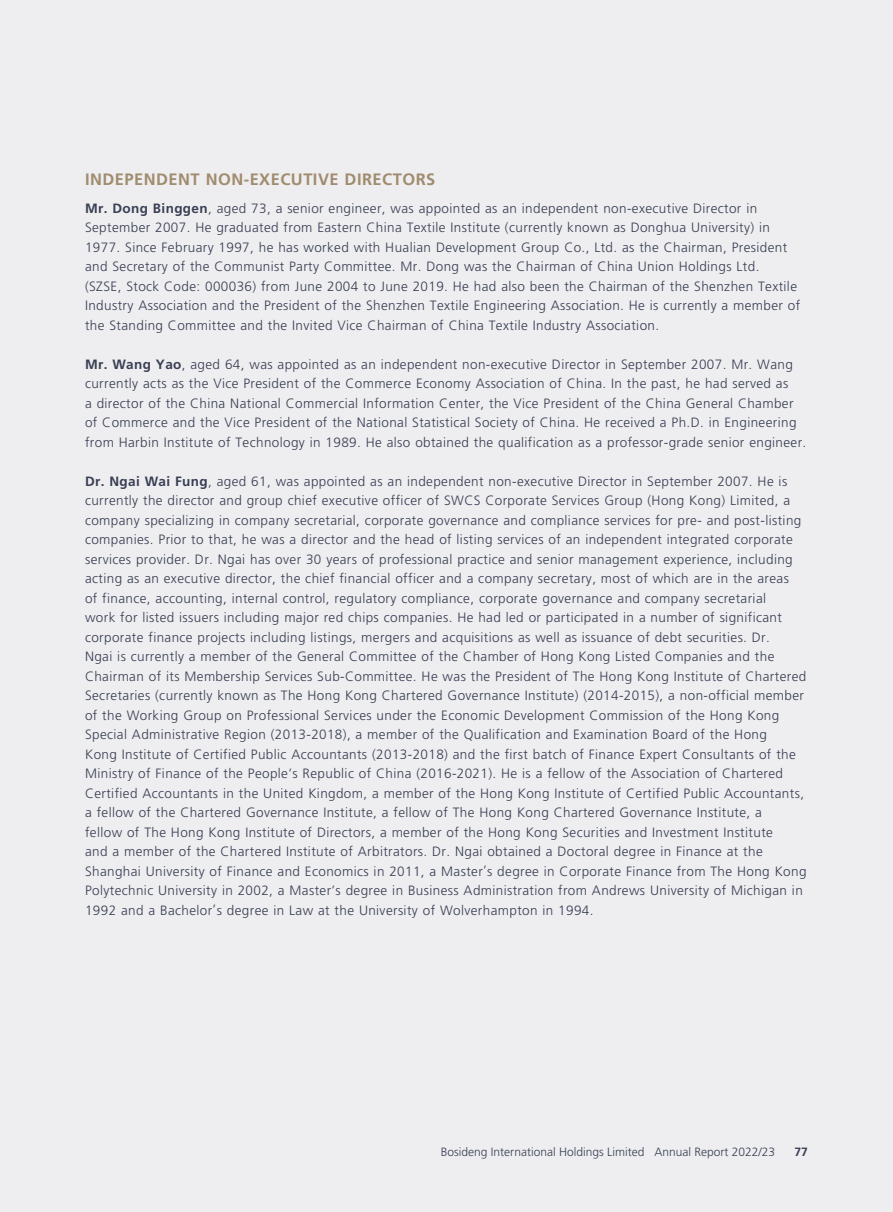
<style>
.page{position:relative;width:893px;height:1212px;background:#eeeef0}
.page>*{position:absolute;margin:0;border:0;box-sizing:border-box;transform-origin:0 0}
.t1{font:700 16.5px "Frutiger LT Std";letter-spacing:.03em;color:#a08c6e}
.t2{font:300 13.5px/19.5px "Frutiger LT Std";letter-spacing:.03em;color:#383e53}
.t3{font:300 12px "Frutiger LT Std";color:#383e53}
.t4{font:700 12px "Frutiger LT Std";color:#383e53}
.s1{font-weight:700}
</style>
<div class="page">
<p class="t1" style="left:85px;top:169px;width:352px">INDEPENDENT NON-EXECUTIVE DIRECTORS</p>
<p class="t2" style="left:85px;top:199px;width:717px"><span class="s1">Mr. Dong Binggen</span>, aged 73, a senior engineer, was appointed as an independent non-executive Director in September 2007. He graduated from Eastern China Textile Institute (currently known as Donghua University) in 1977. Since February 1997, he has worked with Hualian Development Group Co., Ltd. as the Chairman, President and Secretary of the Communist Party Committee. Mr. Dong was the Chairman of China Union Holdings Ltd.<br>(SZSE, Stock Code: 000036) from June 2004 to June 2019. He had also been the Chairman of the Shenzhen Textile Industry Association and the President of the Shenzhen Textile Engineering Association. He is currently a member of the Standing Committee and the Invited Vice Chairman of China Textile Industry Association.</p>
<p class="t2" style="left:85px;top:355px;width:723px"><span class="s1">Mr. Wang Yao</span>, aged 64, was appointed as an independent non-executive Director in September 2007. Mr. Wang currently acts as the Vice President of the Commerce Economy Association of China. In the past, he had served as<br>a director of the China National Commercial Information Center, the Vice President of the China General Chamber of Commerce and the Vice President of the National Statistical Society of China. He received a Ph.D. in Engineering from Harbin Institute of Technology in 1989. He also obtained the qualification as a professor-grade senior engineer.</p>
<p class="t2" style="left:85px;top:472px;width:723px"><span class="s1">Dr. Ngai Wai Fung</span>, aged 61, was appointed as an independent non-executive Director in September 2007. He is currently the director and group chief executive officer of SWCS Corporate Services Group (Hong Kong) Limited, a company specializing in company secretarial, corporate governance and compliance services for pre- and post-listing companies. Prior to that, he was a director and the head of listing services of an independent integrated corporate services provider. Dr. Ngai has over 30 years of professional practice and senior management experience, including acting as an executive director, the chief financial officer and a company secretary, most of which are in the areas<br>of finance, accounting, internal control, regulatory compliance, corporate governance and company secretarial<br>work for listed issuers including major red chips companies. He had led or participated in a number of significant corporate finance projects including listings, mergers and acquisitions as well as issuance of debt securities. Dr.<br>Ngai is currently a member of the General Committee of the Chamber of Hong Kong Listed Companies and the Chairman of its Membership Services Sub-Committee. He was the President of The Hong Kong Institute of Chartered Secretaries (currently known as The Hong Kong Chartered Governance Institute) (2014-2015), a non-official member of the Working Group on Professional Services under the Economic Development Commission of the Hong Kong Special Administrative Region (2013-2018), a member of the Qualification and Examination Board of the Hong<br>Kong Institute of Certified Public Accountants (2013-2018) and the first batch of Finance Expert Consultants of the Ministry of Finance of the People’s Republic of China (2016-2021). He is a fellow of the Association of Chartered Certified Accountants in the United Kingdom, a member of the Hong Kong Institute of Certified Public Accountants, a fellow of the Chartered Governance Institute, a fellow of The Hong Kong Chartered Governance Institute, a<br>fellow of The Hong Kong Institute of Directors, a member of the Hong Kong Securities and Investment Institute<br>and a member of the Chartered Institute of Arbitrators. Dr. Ngai obtained a Doctoral degree in Finance at the Shanghai University of Finance and Economics in 2011, a Master’s degree in Corporate Finance from The Hong Kong Polytechnic University in 2002, a Master’s degree in Business Administration from Andrews University of Michigan in 1992 and a Bachelor’s degree in Law at the University of Wolverhampton in 1994.</p>
<p class="t3" style="left:441px;top:1145px;width:336px">Bosideng International Holdings Limited Annual Report 2022/23</p>
<p class="t4" style="left:795px;top:1145px;width:15px">77</p>
</div>
